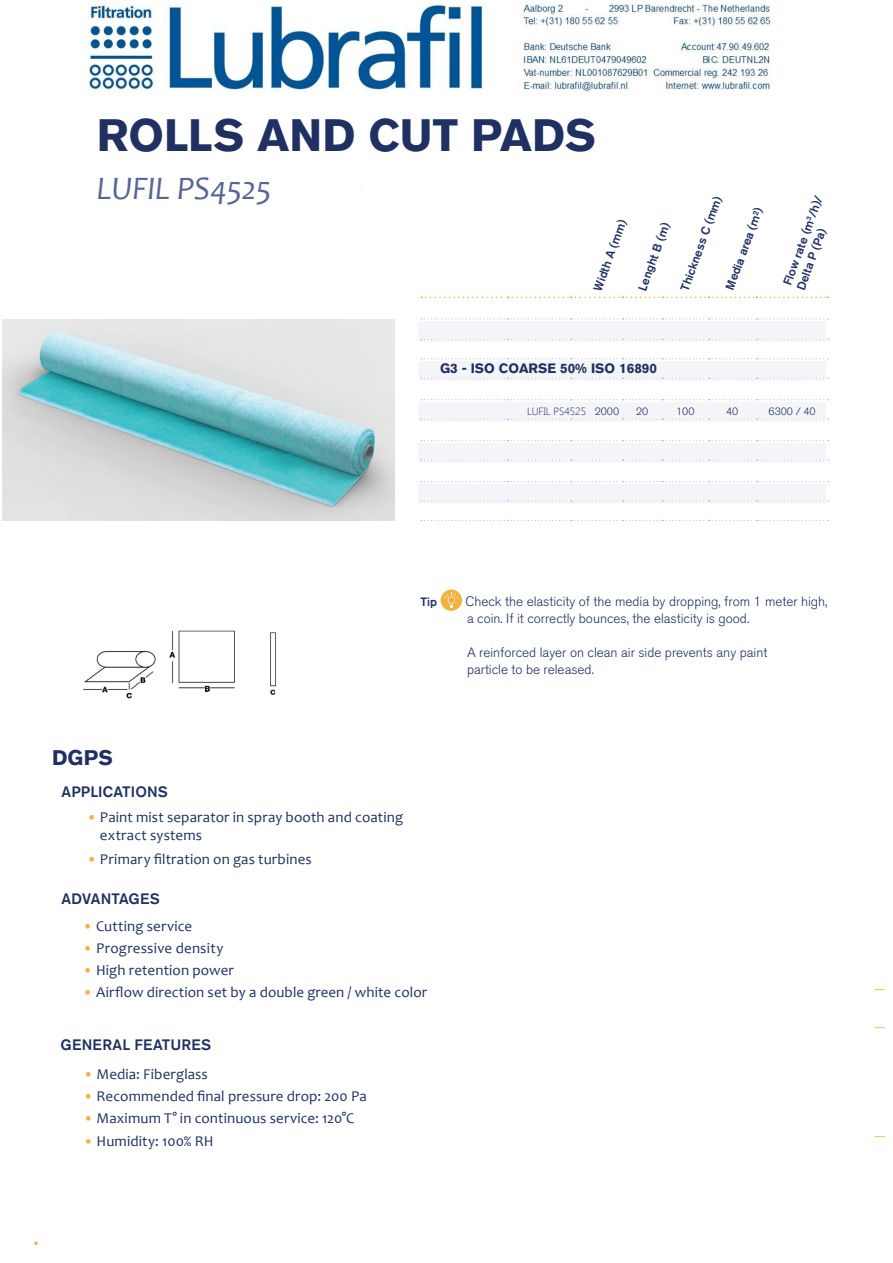
<style>
.page{position:relative;width:893px;height:1263px;background:#fff}
.page>*{position:absolute;margin:0;border:0;box-sizing:border-box;transform-origin:0 0}
.t1{font:700 45px "Akzidenz Grotesk BQ";color:#1f3162}
.t2{font:italic 33px "Candara";color:#586597}
.t3{font:700 21px "Akzidenz Grotesk BQ";color:#1f3162}
.t4{font:15px/18px "Candara";letter-spacing:.01em;color:#1f3162}
.t5{font:500 15px "Akzidenz Grotesk BQ";letter-spacing:.01em;color:#1f3162}
.t6{font:300 13.5px/16.2px "Akzidenz Grotesk BQ";color:#1f3162}
.t7{font:700 13.5px "Akzidenz Grotesk BQ";color:#1f3162}
.t8{font:500 12px "Akzidenz Grotesk BQ";color:#1f3162}
.t9{font:300 10.5px "Segoe UI";color:#1f3162}
.t10{font:300 10.5px "Akzidenz Grotesk BQ";color:#1f3162}
.t11{font:10.5px "Candara";color:#f1b23f}
.s1{font-family:"Akzidenz Grotesk BQ"}
.s2{color:#f1b23f}
</style>
<div class="page">
<svg style="left:34px;top:1241px;width:4px;height:4px"></svg>
<svg style="left:441px;top:589px;width:21px;height:22px"></svg>
<svg style="left:444px;top:592px;width:15px;height:17px"></svg>
<img style="left:169px;top:630px;width:107px;height:65px">
<img style="left:83px;top:650px;width:73px;height:49px">
<img style="left:2px;top:320px;width:392px;height:200px">
<svg style="left:419px;top:322px;width:407px;height:181px;fill:#f4f4f9"></svg>
<svg style="left:421px;top:339px;width:408px;height:1px"></svg>
<svg style="left:421px;top:358px;width:408px;height:1px"></svg>
<svg style="left:421px;top:378px;width:408px;height:1px"></svg>
<svg style="left:421px;top:399px;width:408px;height:1px"></svg>
<svg style="left:421px;top:419px;width:408px;height:1px"></svg>
<svg style="left:421px;top:440px;width:408px;height:1px"></svg>
<svg style="left:421px;top:297px;width:408px;height:1px"></svg>
<svg style="left:421px;top:318px;width:408px;height:1px"></svg>
<svg style="left:421px;top:500px;width:408px;height:2px"></svg>
<svg style="left:421px;top:520px;width:408px;height:1px"></svg>
<svg style="left:421px;top:459px;width:408px;height:2px"></svg>
<svg style="left:421px;top:481px;width:408px;height:1px"></svg>
<img style="left:88px;top:3px;width:686px;height:89px">
<h1 class="t1" style="left:97px;top:110px;width:501px">ROLLS AND CUT PADS</h1>
<h2 class="t2" style="left:97px;top:175px;width:176px">LUFIL PS4525</h2>
<p class="t8" style="left:590px;top:288px;width:76px;rotate:-70deg">Width A (mm)</p>
<p class="t8" style="left:635px;top:288px;width:73px;rotate:-70deg">Lenght B (m)</p>
<p class="t8" style="left:677px;top:288px;width:101px;rotate:-70deg">Thickness C (mm)</p>
<p class="t8" style="left:780px;top:282px;width:96px;rotate:-70deg">Flow rate (m<sup>3</sup>/h)/</p>
<p class="t8" style="left:722px;top:287px;width:88px;rotate:-70deg">Media area (m²)</p>
<p class="t8" style="left:793px;top:287px;width:66px;rotate:-70deg">Delta P (Pa)</p>
<p class="t7" style="left:440px;top:361px;width:219px">G3 - ISO COARSE 50% ISO 16890</p>
<p class="t9" style="left:527px;top:403px;width:94px">LUFIL PS4525 <span class="s1">2000</span></p>
<p class="t10" style="left:636px;top:405px;width:14px">20</p>
<p class="t10" style="left:676px;top:405px;width:20px">100</p>
<p class="t10" style="left:726px;top:405px;width:14px">40</p>
<p class="t10" style="left:769px;top:405px;width:49px">6300 / 40</p>
<p class="t8" style="left:420px;top:595px;width:18px">Tip</p>
<p class="t6" style="left:465px;top:594px;width:364px">Check the elasticity of the media by dropping, from 1 meter high, a coin. If it correctly bounces, the elasticity is good.</p>
<h3 class="t3" style="left:52px;top:745px;width:62px">DGPS</h3>
<p class="t5" style="left:62px;top:782px;width:108px">APPLICATIONS</p>
<p class="t4" style="left:100px;top:807px;width:305px;text-indent:-13px"><span class="s2">•</span> Paint mist separator in spray booth and coating extract systems</p>
<p class="t4" style="left:87px;top:850px;width:227px"><span class="s2">•</span> Primary filtration on gas turbines</p>
<p class="t5" style="left:62px;top:889px;width:100px">ADVANTAGES</p>
<p class="t4" style="left:83px;top:918px;width:111px"><span class="s2">•</span> Cutting service</p>
<p class="t4" style="left:83px;top:939px;width:142px"><span class="s2">•</span> Progressive density</p>
<p class="t4" style="left:83px;top:961px;width:152px"><span class="s2">•</span> High retention power</p>
<p class="t4" style="left:83px;top:983px;width:346px"><span class="s2">•</span> Airflow direction set by a double green / white color</p>
<p class="t5" style="left:61px;top:1036px;width:152px">GENERAL FEATURES</p>
<p class="t4" style="left:83px;top:1065px;width:126px"><span class="s2">•</span> Media: Fiberglass</p>
<p class="t4" style="left:83px;top:1087px;width:285px"><span class="s2">•</span> Recommended final pressure drop: 200 Pa</p>
<p class="t4" style="left:83px;top:1109px;width:272px"><span class="s2">•</span> Maximum T° in continuous service: 120°C</p>
<p class="t4" style="left:83px;top:1132px;width:132px"><span class="s2">•</span> Humidity: 100% RH</p>
<p class="t6" style="left:467px;top:645px;width:302px">A reinforced layer on clean air side prevents any paint particle to be released.</p>
<p class="t11" style="left:872px;top:1029px;width:4px;rotate:-90deg">|</p>
<p class="t11" style="left:872px;top:1138px;width:4px;rotate:-90deg">|</p>
</div>
